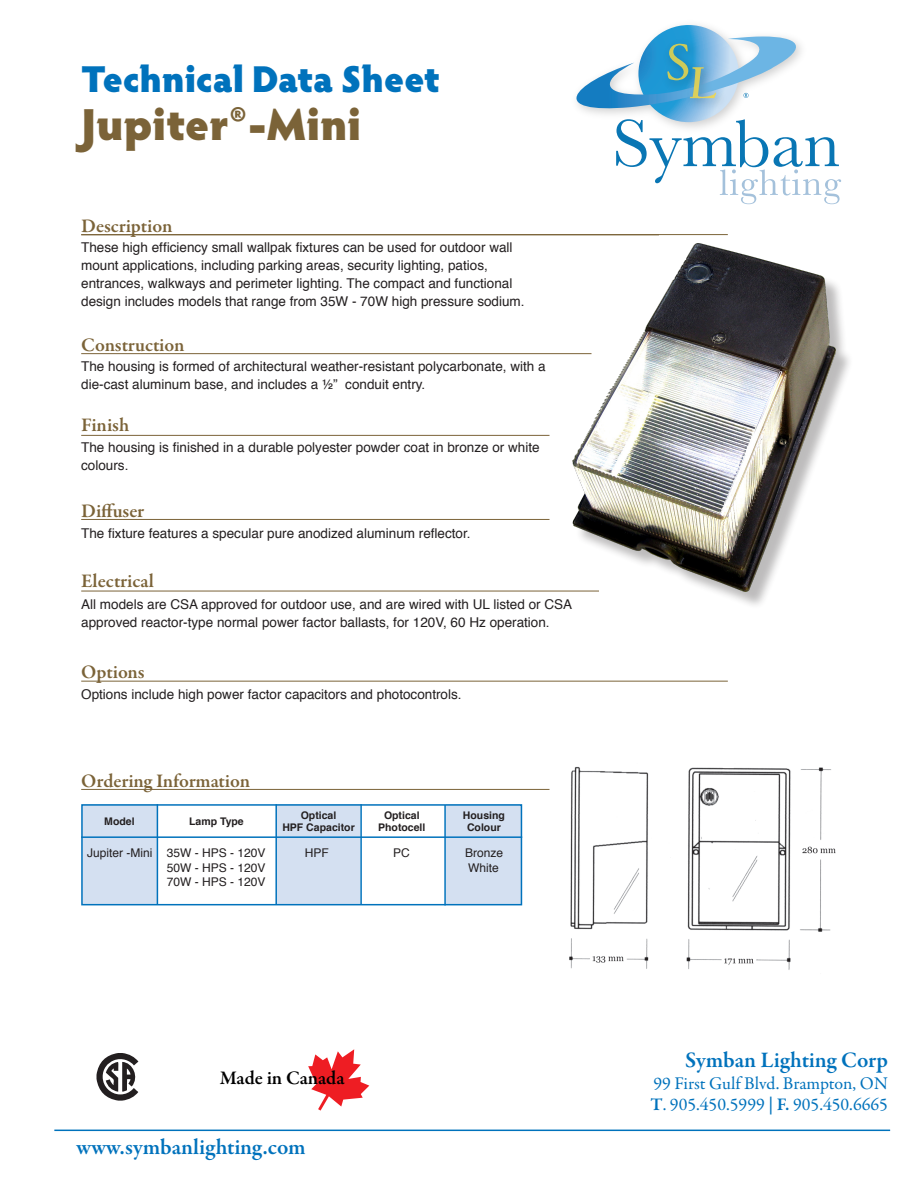
<style>
.page{position:relative;width:918px;height:1188px;background:#fff}
.page>*{position:absolute;margin:0;border:0;box-sizing:border-box;transform-origin:0 0}
.t1{font:900 45px "Hypatia Sans Pro";color:#7b6338}
.t2{font:900 37.5px "Hypatia Sans Pro";letter-spacing:-.01em;color:#0072bc}
.t3{font:600 22.5px "Garamond Premr Pro";color:#0072bc}
.headline{font:600 19.5px "Garamond Premr Pro";letter-spacing:-.005em;color:#7b6338}
.headline-2{font:600 19.5px "Garamond Premr Pro";color:#000}
.t4{font:18px "Garamond Premr Pro";color:#0072bc}
.headline-3{font:13.5px/18px "Helvetica";color:#231f20}
.t5{font:12px "Helvetica";color:#231f20}
.t6{font:700 10.5px/12.6px "Helvetica";color:#231f20;text-align:center}
.s1{font-weight:600}
</style>
<div class="page">
<hr style="left:54px;top:1130px;width:836px;height:1px;background:#0072bc">
<svg style="left:576px;top:25px;width:265px;height:179px"></svg>
<hr style="left:81px;top:234px;width:647px;height:1px;background:#7b6338">
<svg style="left:97px;top:1053px;width:42px;height:48px"></svg>
<svg style="left:308px;top:1049px;width:61px;height:62px"></svg>
<hr style="left:81px;top:235px;width:578px;height:1px;background:#7b6338">
<hr style="left:81px;top:353px;width:511px;height:1px;background:#7b6338">
<hr style="left:81px;top:435px;width:469px;height:1px;background:#7b6338">
<hr style="left:81px;top:519px;width:469px;height:1px;background:#7b6338">
<hr style="left:81px;top:591px;width:518px;height:1px;background:#7b6338">
<hr style="left:81px;top:681px;width:647px;height:1px;background:#7b6338">
<div style="left:574px;top:245px;width:279px;height:364px;background:#231f20;opacity:.3"></div>
<img style="left:572px;top:243px;width:263px;height:348px">
<img style="left:569px;top:766px;width:267px;height:204px">
<hr style="left:81px;top:789px;width:469px;height:1px;background:#7b6338">
<div style="left:82px;top:805px;width:76px;height:100px;background:#d4e0f1"></div>
<div style="left:446px;top:805px;width:76px;height:100px;background:#d4e0f1"></div>
<div style="left:278px;top:805px;width:82px;height:100px;background:#d4e0f1"></div>
<hr style="left:157px;top:804px;width:1px;height:101px;background:#0072bc">
<hr style="left:275px;top:804px;width:2px;height:101px;background:#0072bc">
<hr style="left:360px;top:804px;width:2px;height:101px;background:#0072bc">
<hr style="left:444px;top:805px;width:2px;height:100px;background:#0072bc">
<hr style="left:81px;top:836px;width:441px;height:2px;background:#0072bc">
<div style="left:81px;top:804px;width:441px;height:101px;border:2px solid #0072bc"></div>
<p class="t2" style="left:81px;top:52px;width:361px">Technical Data Sheet</p>
<p class="t1" style="left:81px;top:91px;width:282px">Jupiter®-Mini</p>
<p class="headline" style="left:81px;top:214px;width:93px">Description</p>
<p class="headline-3" style="left:81px;top:239px;width:445px">These high efficiency small wallpak fixtures can be used for outdoor wall mount applications, including parking areas, security lighting, patios, entrances, walkways and perimeter lighting. The compact and functional design includes models that range from 35W - 70W high pressure sodium.</p>
<p class="headline" style="left:81px;top:333px;width:105px">Construction</p>
<p class="headline-3" style="left:81px;top:358px;width:466px">The housing is formed of architectural weather-resistant polycarbonate, with a die-cast aluminum base, and includes a ½” conduit entry.</p>
<p class="headline" style="left:81px;top:413px;width:50px">Finish</p>
<p class="headline-3" style="left:81px;top:439px;width:460px">The housing is finished in a durable polyester powder coat in bronze or white colours.</p>
<p class="headline" style="left:81px;top:499px;width:65px">Diffuser</p>
<p class="headline-3" style="left:81px;top:525px;width:391px">The fixture features a specular pure anodized aluminum reflector.</p>
<p class="headline" style="left:81px;top:569px;width:74px">Electrical</p>
<p class="headline-3" style="left:81px;top:596px;width:493px">All models are CSA approved for outdoor use, and are wired with UL listed or CSA approved reactor-type normal power factor ballasts, for 120V, 60 Hz operation.</p>
<p class="headline" style="left:81px;top:660px;width:65px">Options</p>
<p class="headline-3" style="left:81px;top:685px;width:382px">Options include high power factor capacitors and photocontrols.</p>
<p class="headline" style="left:81px;top:769px;width:171px">Ordering Information</p>
<p class="t6" style="left:301px;top:809px;width:37px">Optical</p>
<p class="t6" style="left:282px;top:821px;width:74px">HPF Capacitor</p>
<p class="t6" style="left:384px;top:809px;width:37px">Optical</p>
<p class="t6" style="left:378px;top:821px;width:49px">Photocell</p>
<p class="t6" style="left:104px;top:815px;width:32px">Model</p>
<p class="t6" style="left:463px;top:809px;width:43px">Housing<br>Colour</p>
<p class="t6" style="left:189px;top:815px;width:56px">Lamp Type</p>
<p class="t5" style="left:87px;top:844px;width:180px">Jupiter -Mini 35W - HPS - 120V</p>
<p class="t5" style="left:305px;top:844px;width:25px">HPF</p>
<p class="t5" style="left:393px;top:844px;width:18px">PC</p>
<p class="t5" style="left:465px;top:844px;width:40px">Bronze</p>
<p class="t5" style="left:167px;top:858px;width:100px">50W - HPS - 120V</p>
<p class="t5" style="left:468px;top:858px;width:32px">White</p>
<p class="t5" style="left:167px;top:873px;width:100px">70W - HPS - 120V</p>
<p class="headline-2" style="left:220px;top:1066px;width:126px">Made in Canada</p>
<p class="t3" style="left:77px;top:1133px;width:231px">www.symbanlighting.com</p>
<p class="t3" style="left:685px;top:1046px;width:204px">Symban Lighting Corp</p>
<p class="t4" style="left:653px;top:1072px;width:236px">99 First Gulf Blvd. Brampton, ON</p>
<p class="t4" style="left:650px;top:1094px;width:239px"><span class="s1">T</span>. 905.450.5999 <span class="s1">| F.</span> 905.450.6665</p>
</div>
